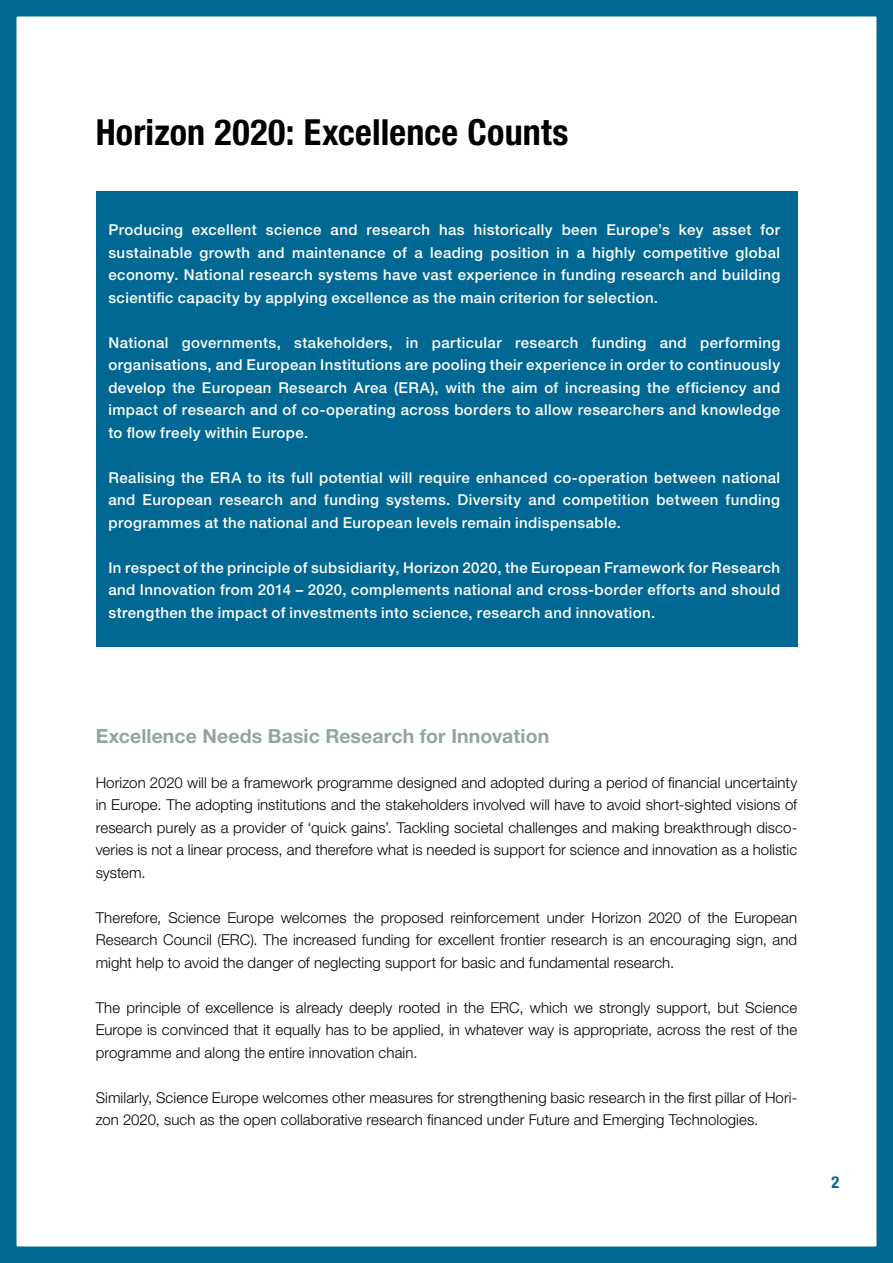
<style>
.page{position:relative;width:893px;height:1263px;background:#fff}
.page>*{position:absolute;margin:0;border:0;box-sizing:border-box;transform-origin:0 0}
.t1{font:700 condensed 36px "Helvetica Neue LT Std";letter-spacing:.005em;color:#000}
.t2{font:700 19.5px "Helvetica Neue LT Std";letter-spacing:.005em;color:#91a5a5}
.t3{font:700 condensed 16.5px "Helvetica Neue LT Std";color:#006892}
.t4{font:500 15px/22.5px "Helvetica Neue LT Std";letter-spacing:.025em;color:#fff;text-align:justify}
.t5{font:300 15px/22.5px "Helvetica Neue LT Std";letter-spacing:.005em;color:#000;text-align:justify}
</style>
<div class="page">
<div style="left:96px;top:191px;width:701px;height:455px;background:#006892"></div>
<div style="left:0;top:0;width:893px;height:1263px;border:16px solid #006892"></div>
<h1 class="t1" style="left:96px;top:110px;width:474px">Horizon 2020: Excellence Counts</h1>
<p class="t4" style="left:108px;top:218px;width:673px">Producing excellent science and research has historically been Europe’s key asset for sustainable growth and maintenance of a leading position in a highly competitive global economy. National research systems have vast experience in funding research and building scientific capacity by applying excellence as the main criterion for selection.</p>
<p class="t4" style="left:108px;top:331px;width:673px">National governments, stakeholders, in particular research funding and performing organisations, and European Institutions are pooling their experience in order to continuously develop the European Research Area (ERA), with the aim of increasing the efficiency and impact of research and of co-operating across borders to allow researchers and knowledge to flow freely within Europe.</p>
<p class="t4" style="left:108px;top:466px;width:673px">Realising the ERA to its full potential will require enhanced co-operation between national and European research and funding systems. Diversity and competition between funding programmes at the national and European levels remain indispensable.</p>
<p class="t4" style="left:108px;top:556px;width:673px">In respect of the principle of subsidiarity, Horizon 2020, the European Framework for Research and Innovation from 2014 – 2020, complements national and cross-border efforts and should strengthen the impact of investments into science, research and innovation.</p>
<h2 class="t2" style="left:96px;top:723px;width:455px">Excellence Needs Basic Research for Innovation</h2>
<p class="t5" style="left:96px;top:771px;width:703px">Horizon 2020 will be a framework programme designed and adopted during a period of financial uncertainty in Europe. The adopting institutions and the stakeholders involved will have to avoid short-sighted visions of research purely as a provider of ‘quick gains’. Tackling societal challenges and making breakthrough disco&shy;veries is not a linear process, and therefore what is needed is support for science and innovation as a holistic system.</p>
<p class="t5" style="left:96px;top:906px;width:703px">Therefore, Science Europe welcomes the proposed reinforcement under Horizon 2020 of the European Research Council (ERC). The increased funding for excellent frontier research is an encouraging sign, and might help to avoid the danger of neglecting support for basic and fundamental research.</p>
<p class="t5" style="left:96px;top:996px;width:703px">The principle of excellence is already deeply rooted in the ERC, which we strongly support, but Science Europe is convinced that it equally has to be applied, in whatever way is appropriate, across the rest of the programme and along the entire innovation chain.</p>
<p class="t5" style="left:96px;top:1086px;width:703px">Similarly, Science Europe welcomes other measures for strengthening basic research in the first pillar of Hori&shy;zon 2020, such as the open collaborative research financed under Future and Emerging Technologies.</p>
<p class="t3" style="left:831px;top:1172px;width:9px">2</p>
</div>
